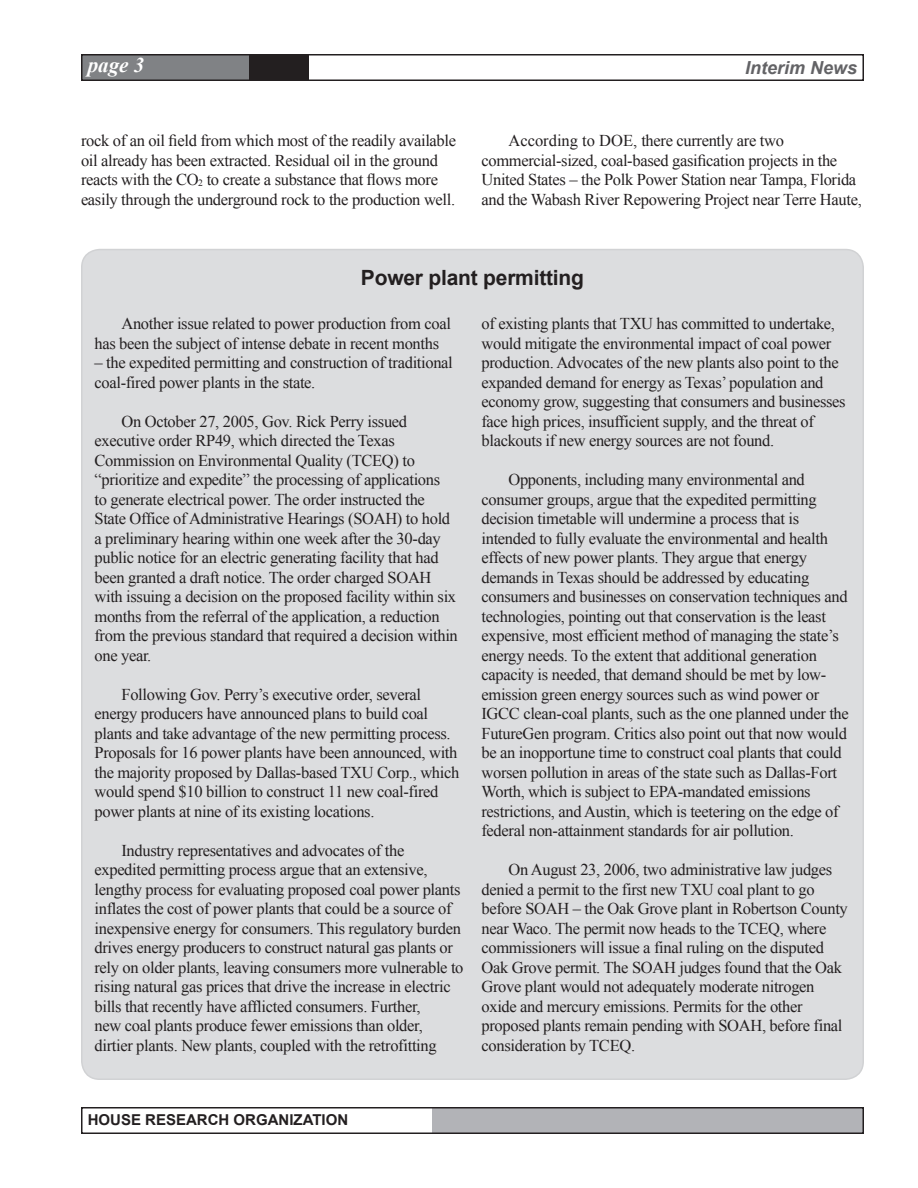
<style>
.page{position:relative;width:918px;height:1188px;background:#fff}
.page>*{position:absolute;margin:0;border:0;box-sizing:border-box;transform-origin:0 0}
.HRO_Body{font:700 21px "Arial";letter-spacing:-.01em;color:#231f20}
.t1{font:italic 700 21px "Times New Roman";color:#fff}
.t2{font:italic 700 18px "Arial";color:#636366}
.HRO_Body-2{font:16.5px/19.5px "Times New Roman";letter-spacing:-.02em;color:#231f20}
.t3{font:700 15px "Arial";color:#231f20}
.s1{font-size:9.6px}
</style>
<div class="page">
<div style="left:249px;top:54px;width:60px;height:26px;background:#231f20"></div>
<div style="left:82px;top:55px;width:167px;height:25px;background:#808285"></div>
<div style="left:432px;top:1108px;width:432px;height:26px;background:#b2b3b7"></div>
<div style="left:81px;top:54px;width:783px;height:27px;border:2px solid #231f20"></div>
<div style="left:81px;top:1107px;width:783px;height:27px;border:2px solid #231f20"></div>
<div style="left:82px;top:250px;width:781px;height:829px;background:#dcdddf;border-radius:18px"></div>
<p class="t1" style="left:88px;top:50px;width:42px">page</p>
<p class="t2" style="left:745px;top:56px;width:114px">Interim News</p>
<p class="HRO_Body-2" style="left:81px;top:131px;width:377px">rock of an oil field from which most of the readily available oil already has been extracted. Residual oil in the ground reacts with the CO<span class="s1">2</span> to create a substance that flows more easily through the underground rock to the production well.</p>
<p class="HRO_Body-2" style="left:482px;top:131px;width:382px;text-indent:27px">According to DOE, there currently are two commercial-sized, coal-based gasification projects in the United States – the Polk Power Station near Tampa, Florida and the Wabash River Repowering Project near Terre Haute,</p>
<p class="HRO_Body" style="left:361px;top:264px;width:225px">Power plant permitting</p>
<p class="HRO_Body-2" style="left:94px;top:314px;width:358px;text-indent:27px">Another issue related to power production from coal has been the subject of intense debate in recent months</p>
<p class="HRO_Body-2" style="left:94px;top:353px;width:360px">– the expedited permitting and construction of traditional coal-fired power plants in the state.</p>
<p class="HRO_Body-2" style="left:94px;top:411px;width:365px;text-indent:27px">On October 27, 2005, Gov. Rick Perry issued executive order RP49, which directed the Texas Commission on Environmental Quality (TCEQ) to “prioritize and expedite” the processing of applications<br>to generate electrical power. The order instructed the State Office of Administrative Hearings (SOAH) to hold a preliminary hearing within one week after the 30-day public notice for an electric generating facility that had been granted a draft notice. The order charged SOAH with issuing a decision on the proposed facility within six months from the referral of the application, a reduction from the previous standard that required a decision within one year.</p>
<p class="HRO_Body-2" style="left:94px;top:684px;width:366px;text-indent:27px">Following Gov. Perry’s executive order, several energy producers have announced plans to build coal plants and take advantage of the new permitting process.<br>Proposals for 16 power plants have been announced, with the majority proposed by Dallas-based TXU Corp., which would spend $10 billion to construct 11 new coal-fired power plants at nine of its existing locations.</p>
<p class="HRO_Body-2" style="left:94px;top:840px;width:371px;text-indent:27px">Industry representatives and advocates of the expedited permitting process argue that an extensive, lengthy process for evaluating proposed coal power plants inflates the cost of power plants that could be a source of inexpensive energy for consumers. This regulatory burden drives energy producers to construct natural gas plants or rely on older plants, leaving consumers more vulnerable to rising natural gas prices that drive the increase in electric bills that recently have afflicted consumers. Further,<br>new coal plants produce fewer emissions than older, dirtier plants. New plants, coupled with the retrofitting</p>
<p class="HRO_Body-2" style="left:482px;top:314px;width:366px">of existing plants that TXU has committed to undertake, would mitigate the environmental impact of coal power production. Advocates of the new plants also point to the expanded demand for energy as Texas’ population and economy grow, suggesting that consumers and businesses face high prices, insufficient supply, and the threat of blackouts if new energy sources are not found.</p>
<p class="HRO_Body-2" style="left:482px;top:470px;width:369px;text-indent:27px">Opponents, including many environmental and consumer groups, argue that the expedited permitting decision timetable will undermine a process that is intended to fully evaluate the environmental and health effects of new power plants. They argue that energy demands in Texas should be addressed by educating consumers and businesses on conservation techniques and technologies, pointing out that conservation is the least expensive, most efficient method of managing the state’s energy needs. To the extent that additional generation capacity is needed, that demand should be met by low&shy;emission green energy sources such as wind power or IGCC clean-coal plants, such as the one planned under the FutureGen program. Critics also point out that now would be an inopportune time to construct coal plants that could worsen pollution in areas of the state such as Dallas-Fort Worth, which is subject to EPA-mandated emissions restrictions, and Austin, which is teetering on the edge of federal non-attainment standards for air pollution.</p>
<p class="HRO_Body-2" style="left:482px;top:860px;width:368px;text-indent:27px">On August 23, 2006, two administrative law judges denied a permit to the first new TXU coal plant to go before SOAH – the Oak Grove plant in Robertson County near Waco. The permit now heads to the TCEQ, where commissioners will issue a final ruling on the disputed Oak Grove permit. The SOAH judges found that the Oak Grove plant would not adequately moderate nitrogen oxide and mercury emissions. Permits for the other proposed plants remain pending with SOAH, before final consideration by TCEQ.</p>
<p class="t3" style="left:88px;top:1110px;width:262px">HOUSE RESEARCH ORGANIZATION</p>
</div>
